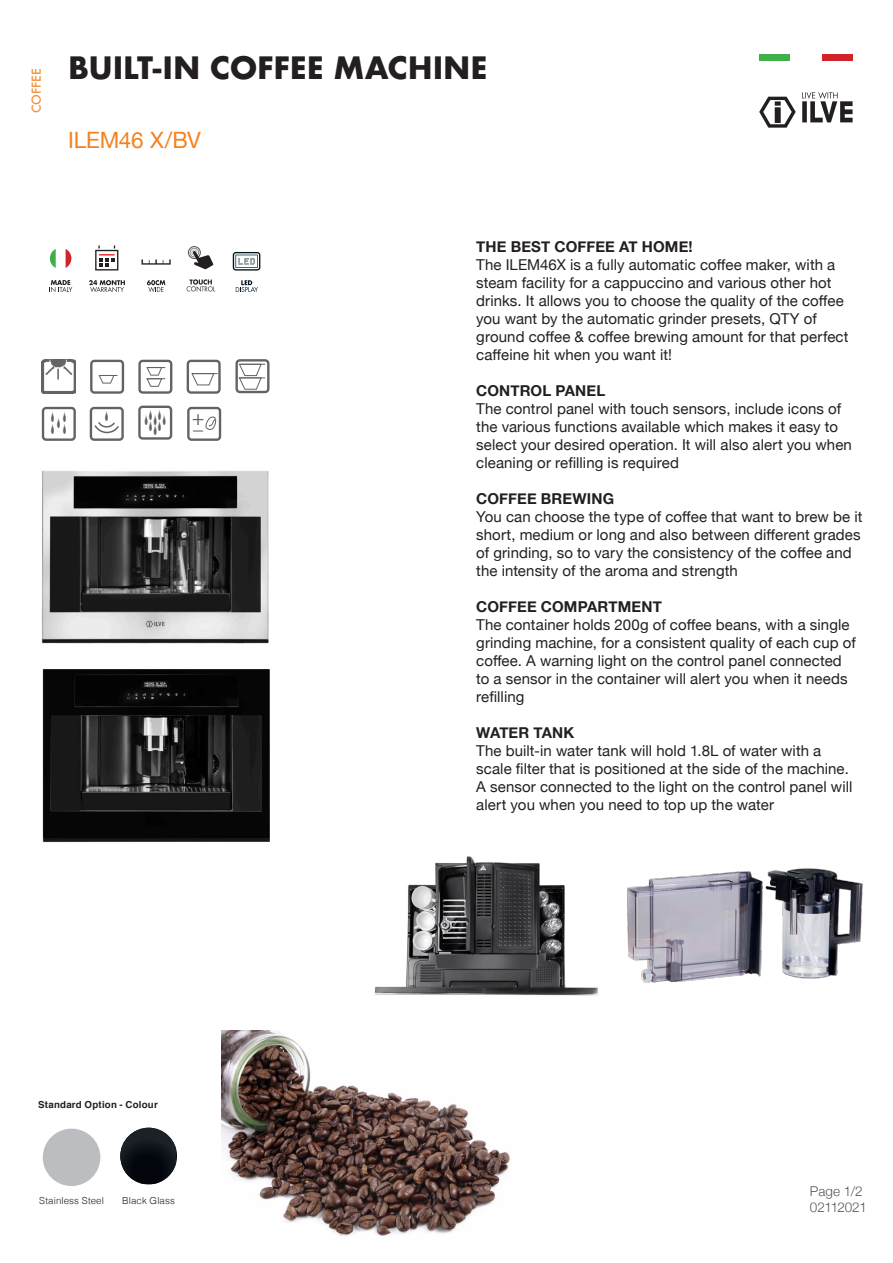
<style>
.page{position:relative;width:893px;height:1263px;background:#fff}
.page>*{position:absolute;margin:0;border:0;box-sizing:border-box;transform-origin:0 0}
.t1{font:700 30px "Futura";letter-spacing:-.005em;color:#231f20}
.t2{font:22.5px "Helvetica Neue";letter-spacing:-.01em;color:#f58220}
.t3{font:20.25px "Myriad Pro";color:#636366}
.t4{font:15px/18px "Helvetica Neue";letter-spacing:.005em;color:#231f20}
.t5{font:700 15px "Helvetica Neue";letter-spacing:.01em;color:#231f20}
.t6{font:300 13.5px "Helvetica Neue";letter-spacing:-.03em;color:#57585a}
.t7{font:300 13.5px "Helvetica Neue";letter-spacing:-.005em;color:#57585a}
.t8{font:500 12px "Futura";color:#f58220}
.t9{font:300 9.75px "Helvetica";letter-spacing:.01em;color:#231f20}
.t10{font:700 9.75px "Helvetica";letter-spacing:.02em;color:#231f20}
</style>
<div class="page">
<img style="left:627px;top:868px;width:236px;height:115px">
<img style="left:374px;top:856px;width:224px;height:140px">
<img style="left:42px;top:470px;width:227px;height:174px">
<img style="left:221px;top:1031px;width:289px;height:205px">
<div style="left:43px;top:1129px;width:57px;height:57px;background:#bcbdc0;border-radius:50%"></div>
<img style="left:120px;top:1128px;width:56px;height:56px">
<svg style="left:138px;top:360px;width:34px;height:34px"></svg>
<svg style="left:90px;top:360px;width:34px;height:34px"></svg>
<svg style="left:187px;top:407px;width:34px;height:34px"></svg>
<svg style="left:235px;top:359px;width:34px;height:34px"></svg>
<svg style="left:187px;top:360px;width:34px;height:34px"></svg>
<img style="left:42px;top:360px;width:34px;height:34px">
<svg style="left:759px;top:92px;width:94px;height:36px"></svg>
<div style="left:821px;top:54px;width:32px;height:6px;background:#d1232a"></div>
<div style="left:759px;top:54px;width:31px;height:6px;background:#40ae49"></div>
<svg style="left:187px;top:279px;width:28px;height:13px"></svg>
<svg style="left:188px;top:246px;width:26px;height:23px"></svg>
<svg style="left:49px;top:280px;width:23px;height:12px"></svg>
<svg style="left:50px;top:249px;width:21px;height:19px"></svg>
<svg style="left:236px;top:280px;width:22px;height:12px"></svg>
<svg style="left:233px;top:252px;width:27px;height:19px"></svg>
<svg style="left:89px;top:280px;width:36px;height:12px"></svg>
<svg style="left:95px;top:245px;width:23px;height:25px"></svg>
<svg style="left:147px;top:280px;width:18px;height:12px"></svg>
<svg style="left:142px;top:259px;width:29px;height:6px"></svg>
<img style="left:42px;top:669px;width:228px;height:174px">
<svg style="left:90px;top:407px;width:34px;height:34px"></svg>
<svg style="left:138px;top:406px;width:34px;height:34px"></svg>
<svg style="left:42px;top:407px;width:34px;height:34px"></svg>
<p class="t8" style="left:28px;top:113px;width:46px;rotate:-90deg">COFFEE</p>
<p class="t1" style="left:68px;top:46px;width:421px">BUILT-IN COFFEE MACHINE</p>
<p class="t2" style="left:68px;top:124px;width:134px">ILEM46 X/BV</p>
<p class="t3" style="left:192px;top:408px;width:14px">+_</p>
<p class="t5" style="left:476px;top:235px;width:218px">THE BEST COFFEE AT HOME!</p>
<p class="t4" style="left:476px;top:257px;width:374px">The ILEM46X is a fully automatic coffee maker, with a steam facility for a cappuccino and various other hot drinks. It allows you to choose the quality of the coffee you want by the automatic grinder presets, QTY of ground coffee &amp; coffee brewing amount for that perfect caffeine hit when you want it!</p>
<p class="t5" style="left:476px;top:379px;width:131px">CONTROL PANEL</p>
<p class="t4" style="left:476px;top:401px;width:377px">The control panel with touch sensors, include icons of the various functions available which makes it easy to select your desired operation. It will also alert you when cleaning or refilling is required</p>
<p class="t5" style="left:476px;top:487px;width:139px">COFFEE BREWING</p>
<p class="t4" style="left:476px;top:509px;width:388px">You can choose the type of coffee that want to brew be it short, medium or long and also between different grades of grinding, so to vary the consistency of the coffee and the intensity of the aroma and strength</p>
<p class="t5" style="left:476px;top:595px;width:187px">COFFEE COMPARTMENT</p>
<p class="t4" style="left:476px;top:617px;width:381px">The container holds 200g of coffee beans, with a single grinding machine, for a consistent quality of each cup of coffee. A warning light on the control panel connected to a sensor in the container will alert you when it needs refilling</p>
<p class="t5" style="left:476px;top:721px;width:100px">WATER TANK</p>
<p class="t4" style="left:476px;top:743px;width:378px">The built-in water tank will hold 1.8L of water with a scale filter that is positioned at the side of the machine.<br>A sensor connected to the light on the control panel will alert you when you need to top up the water</p>
<p class="t10" style="left:38px;top:1096px;width:121px">Standard Option - Colour</p>
<p class="t9" style="left:39px;top:1192px;width:66px">Stainless Steel</p>
<p class="t9" style="left:122px;top:1192px;width:54px">Black Glass</p>
<p class="t7" style="left:810px;top:1180px;width:54px">Page 1/2</p>
<p class="t6" style="left:810px;top:1197px;width:59px">02112021</p>
</div>
